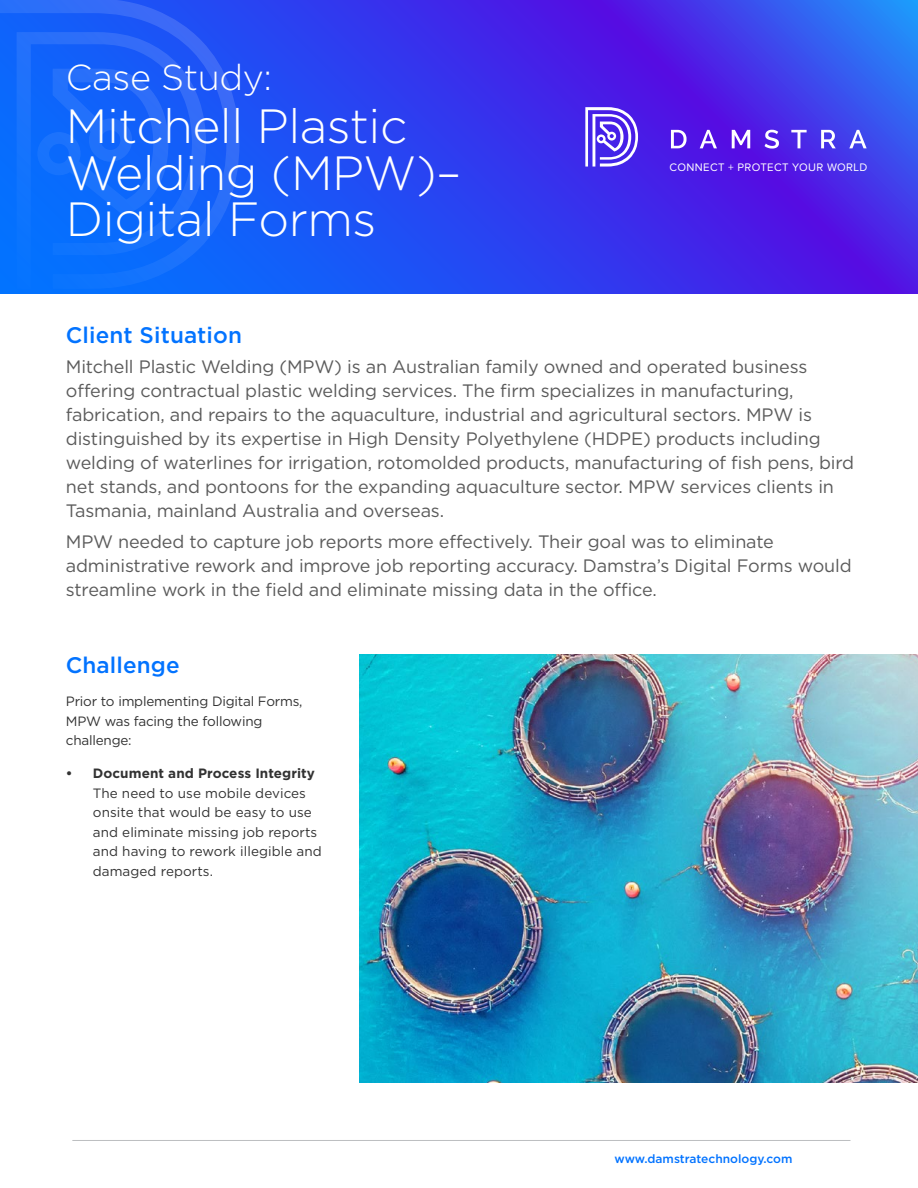
<style>
.page{position:relative;width:918px;height:1188px;background:#fff}
.page>*{position:absolute;margin:0;border:0;box-sizing:border-box;transform-origin:0 0}
.t1{font:300 48px/46.5px "Gotham";letter-spacing:-.01em;color:#fff}
.t2{font:300 36px "Gotham";letter-spacing:-.01em;color:#fff}
.t3{font:500 22.5px "Gotham HTF";letter-spacing:.005em;color:#0273ff}
.t4{font:18px/24px "Gotham";letter-spacing:-.01em;color:#5b5b5b}
.t5{font:13.5px/19.5px "Gotham";letter-spacing:.005em;color:#323232}
.t6{font:13.5px/19.5px "Gotham";letter-spacing:-.015em;color:#323232}
.t7{font:700 13.5px "Gotham";letter-spacing:.005em;color:#323232}
.t8{font:500 12px "Gotham";color:#0273ff}
.t9{font:11.25px "Proxima Nova";letter-spacing:.03em;color:#fff}
</style>
<div class="page">
<svg style="left:0;top:0;width:918px;height:294px;background:#3638ed"></svg>
<img style="left:360px;top:654px;width:558px;height:428px">
<hr style="left:72px;top:1140px;width:779px;height:1px;background:#bcbec0">
<svg style="left:585px;top:107px;width:53px;height:60px"></svg>
<svg style="left:671px;top:130px;width:196px;height:19px"></svg>
<svg style="left:0;top:0;width:239px;height:289px;background:#1667fa"></svg>
<h2 class="t2" style="left:66px;top:55px;width:208px">Case Study:</h2>
<h1 class="t1" style="left:66px;top:102px;width:397px">Mitchell Plastic<br>Welding (MPW)–<br>Digital Forms</h1>
<p class="t9" style="left:670px;top:162px;width:199px">CONNECT + PROTECT YOUR WORLD</p>
<p class="t3" style="left:66px;top:322px;width:178px">Client Situation</p>
<p class="t4" style="left:66px;top:355px;width:790px">Mitchell Plastic Welding (MPW) is an Australian family owned and operated business offering contractual plastic welding services. The firm specializes in manufacturing, fabrication, and repairs to the aquaculture, industrial and agricultural sectors. MPW is distinguished by its expertise in High Density Polyethylene (HDPE) products including welding of waterlines for irrigation, rotomolded products, manufacturing of fish pens, bird net stands, and pontoons for the expanding aquaculture sector. MPW services clients in Tasmania, mainland Australia and overseas.</p>
<p class="t4" style="left:66px;top:529px;width:787px">MPW needed to capture job reports more effectively. Their goal was to eliminate administrative rework and improve job reporting accuracy. Damstra’s Digital Forms would streamline work in the field and eliminate missing data in the office.</p>
<p class="t3" style="left:66px;top:652px;width:115px">Challenge</p>
<p class="t6" style="left:66px;top:691px;width:238px">Prior to implementing Digital Forms,<br>MPW was facing the following challenge:</p>
<p class="t7" style="left:66px;top:764px;width:251px">• Document and Process Integrity</p>
<p class="t5" style="left:93px;top:783px;width:230px">The need to use mobile devices onsite that would be easy to use and eliminate missing job reports and having to rework illegible and damaged reports.</p>
<p class="t8" style="left:615px;top:1151px;width:180px">www.damstratechnology.com</p>
</div>
